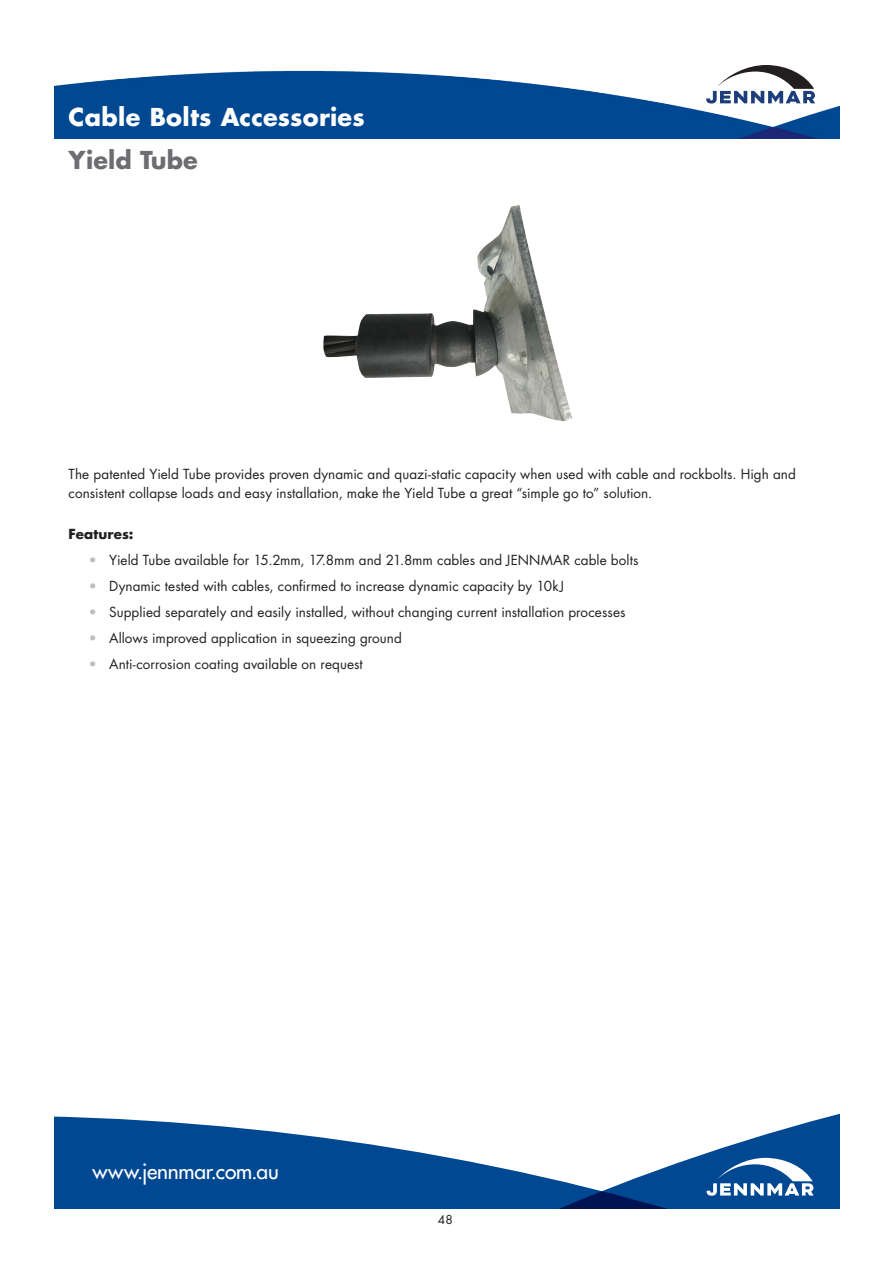
<style>
.page{position:relative;width:894px;height:1263px;background:#fff}
.page>*{position:absolute;margin:0;border:0;box-sizing:border-box;transform-origin:0 0}
.Chapter_Heading{font:700 24px "Futura Std";letter-spacing:.01em;color:#fff}
.Product_Heading{font:700 24px "Futura Std";color:#6c6d70}
.t1{font:500 21px "Futura Std";letter-spacing:-.01em;color:#fff}
.body_copy{font:13.5px/19.2px "Futura Std";letter-spacing:.005em;color:#231f20}
.subhead_bold{font:700 13.5px "Futura Std";letter-spacing:.01em;color:#231f20}
.t2{font:12px "Futura Std";color:#231f20}
.s1{color:#bcbdc0}
</style>
<div class="page">
<img style="left:54px;top:70px;width:785px;height:69px">
<svg style="left:54px;top:1114px;width:785px;height:95px;fill:#014892"></svg>
<svg style="left:706px;top:1157px;width:107px;height:38px"></svg>
<svg style="left:706px;top:65px;width:108px;height:38px"></svg>
<img style="left:323px;top:205px;width:249px;height:216px">
<p class="Chapter_Heading" style="left:69px;top:101px;width:297px">Cable Bolts Accessories</p>
<p class="Product_Heading" style="left:69px;top:144px;width:131px">Yield Tube</p>
<p class="body_copy" style="left:69px;top:464px;width:728px">The patented Yield Tube provides proven dynamic and quazi-static capacity when used with cable and rockbolts. High and consistent collapse loads and easy installation, make the Yield Tube a great “simple go to” solution.</p>
<p class="subhead_bold" style="left:69px;top:525px;width:66px">Features:</p>
<p class="body_copy" style="left:89px;top:551px;width:551px"><span class="s1">•</span> Yield Tube available for 15.2mm, 17.8mm and 21.8mm cables and JENNMAR cable bolts</p>
<p class="body_copy" style="left:89px;top:577px;width:476px"><span class="s1">•</span> Dynamic tested with cables, confirmed to increase dynamic capacity by 10kJ</p>
<p class="body_copy" style="left:89px;top:603px;width:538px"><span class="s1">•</span> Supplied separately and easily installed, without changing current installation processes</p>
<p class="body_copy" style="left:89px;top:629px;width:314px"><span class="s1">•</span> Allows improved application in squeezing ground</p>
<p class="body_copy" style="left:89px;top:654px;width:275px"><span class="s1">•</span> Anti-corrosion coating available on request</p>
<h2 class="t1" style="left:92px;top:1158px;width:188px">www.jennmar.com.au</h2>
<p class="t2" style="left:438px;top:1211px;width:16px">48</p>
</div>
